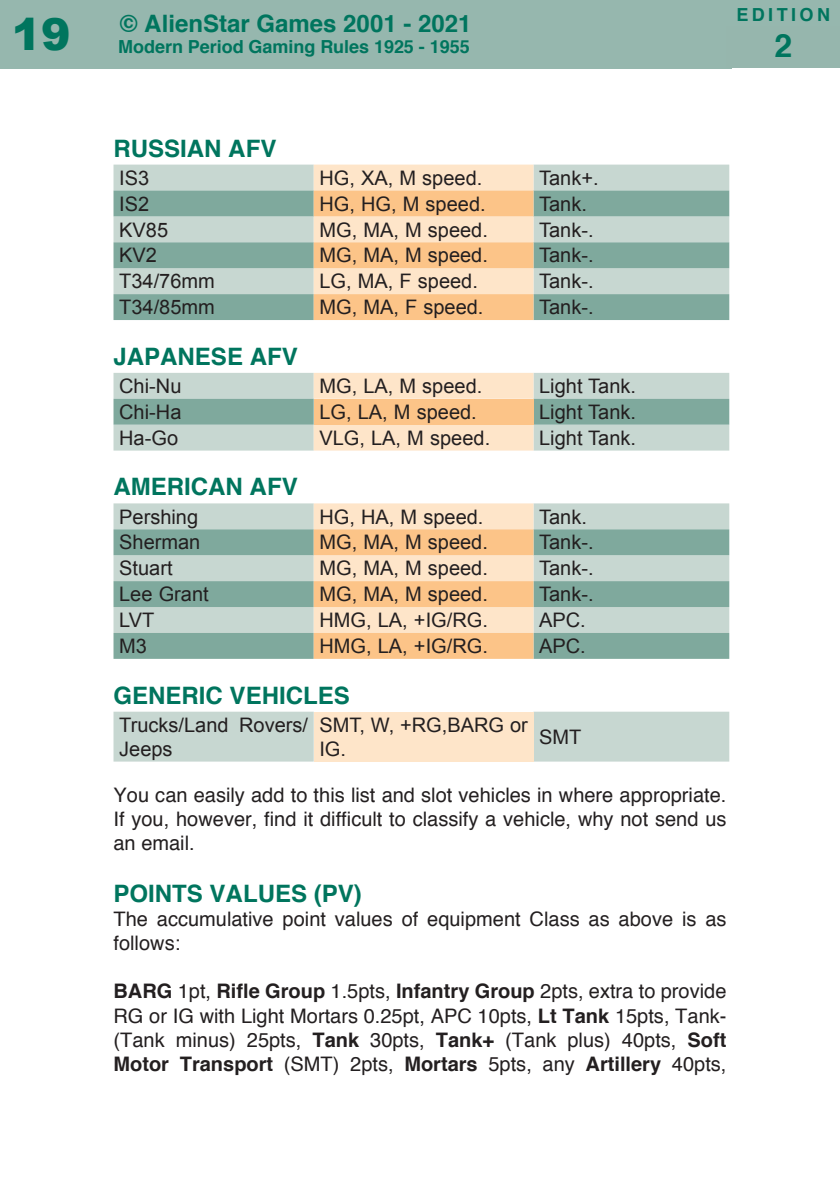
<style>
.page{position:relative;width:840px;height:1191px;background:#fff}
.page>*{position:absolute;margin:0;border:0;box-sizing:border-box;transform-origin:0 0}
.t1{font:900 44px "Arial";color:#00755e}
.t2{font:700 32px "Helvetica";color:#00755e}
.t3{font:700 24px "Helvetica";color:#00755e}
.t4{font:20px/24px "Arial";color:#231f20}
.t5{font:20px/24px "Helvetica";color:#231f20;text-align:justify}
.t6{font:700 18px "Helvetica";letter-spacing:-.005em;color:#00755e}
.t7{font:700 18px "Helvetica";letter-spacing:.19em;color:#00755e}
.s1{font-weight:700}
</style>
<div class="page">
<div style="left:0;top:0;width:82px;height:68px;background:#96b7ae"></div>
<div style="left:77px;top:0;width:654px;height:68px;background:#96b7ae"></div>
<div style="left:726px;top:0;width:113px;height:28px;background:#96b7ae"></div>
<div style="left:726px;top:26px;width:113px;height:42px;background:#96b6ad"></div>
<div style="left:113px;top:711px;width:615px;height:50px;background:#c7d7d1"></div>
<div style="left:313px;top:711px;width:220px;height:50px;background:#fee5c9"></div>
<div style="left:113px;top:503px;width:615px;height:26px;background:#c7d7d1"></div>
<svg style="left:113px;top:529px;width:615px;height:130px;background:#9cbbb2"></svg>
<svg style="left:313px;top:503px;width:220px;height:156px;background:#fcd4a9"></svg>
<svg style="left:113px;top:373px;width:615px;height:77px;background:#c5d0c2"></svg>
<div style="left:313px;top:399px;width:220px;height:26px;background:#fcc488"></div>
<div style="left:113px;top:165px;width:615px;height:25px;background:#c7d7d1"></div>
<svg style="left:113px;top:190px;width:615px;height:130px;background:#9cbbb2"></svg>
<svg style="left:313px;top:165px;width:220px;height:155px;background:#fcd4a9"></svg>
<h1 class="t1" style="left:12px;top:18px;width:60px">19</h1>
<p class="t7" style="left:736px;top:7px;width:95px">EDITION</p>
<p class="t3" style="left:120px;top:14px;width:353px">© AlienStar Games 2001 - 2021</p>
<p class="t6" style="left:118px;top:40px;width:353px">Modern Period Gaming Rules 1925 - 1955</p>
<h2 class="t2" style="left:773px;top:33px;width:19px">2</h2>
<p class="t3" style="left:113px;top:139px;width:164px">RUSSIAN AFV</p>
<p class="t4" style="left:119px;top:167px;width:32px">IS3</p>
<p class="t4" style="left:319px;top:167px;width:164px">HG, XA, M speed.</p>
<p class="t4" style="left:539px;top:167px;width:61px">Tank+.</p>
<p class="t4" style="left:119px;top:193px;width:32px">IS2</p>
<p class="t4" style="left:319px;top:193px;width:168px">HG, HG, M speed.</p>
<p class="t4" style="left:539px;top:193px;width:49px">Tank.</p>
<p class="t4" style="left:119px;top:219px;width:50px">KV85</p>
<p class="t4" style="left:319px;top:219px;width:170px">MG, MA, M speed.</p>
<p class="t4" style="left:539px;top:219px;width:56px">Tank-.</p>
<p class="t4" style="left:119px;top:245px;width:39px">KV2</p>
<p class="t4" style="left:319px;top:245px;width:170px">MG, MA, M speed.</p>
<p class="t4" style="left:539px;top:245px;width:56px">Tank-.</p>
<p class="t4" style="left:119px;top:271px;width:97px">T34/76mm</p>
<p class="t4" style="left:319px;top:271px;width:160px">LG, MA, F speed.</p>
<p class="t4" style="left:539px;top:271px;width:56px">Tank-.</p>
<p class="t4" style="left:119px;top:297px;width:97px">T34/85mm</p>
<p class="t4" style="left:319px;top:297px;width:165px">MG, MA, F speed.</p>
<p class="t4" style="left:539px;top:297px;width:56px">Tank-.</p>
<p class="t3" style="left:113px;top:347px;width:186px">JAPANESE AFV</p>
<p class="t4" style="left:119px;top:376px;width:64px">Chi-Nu</p>
<p class="t4" style="left:319px;top:376px;width:164px">MG, LA, M speed.</p>
<p class="t4" style="left:539px;top:376px;width:98px">Light Tank.</p>
<p class="t4" style="left:119px;top:401px;width:64px">Chi-Ha</p>
<p class="t4" style="left:319px;top:401px;width:159px">LG, LA, M speed.</p>
<p class="t4" style="left:539px;top:401px;width:98px">Light Tank.</p>
<p class="t4" style="left:119px;top:427px;width:60px">Ha-Go</p>
<p class="t4" style="left:319px;top:427px;width:172px">VLG, LA, M speed.</p>
<p class="t4" style="left:539px;top:427px;width:98px">Light Tank.</p>
<p class="t3" style="left:113px;top:477px;width:185px">AMERICAN AFV</p>
<p class="t4" style="left:119px;top:506px;width:80px">Pershing</p>
<p class="t4" style="left:319px;top:506px;width:165px">HG, HA, M speed.</p>
<p class="t4" style="left:539px;top:506px;width:49px">Tank.</p>
<p class="t4" style="left:119px;top:532px;width:83px">Sherman</p>
<p class="t4" style="left:319px;top:532px;width:170px">MG, MA, M speed.</p>
<p class="t4" style="left:539px;top:532px;width:56px">Tank-.</p>
<p class="t4" style="left:119px;top:558px;width:55px">Stuart</p>
<p class="t4" style="left:319px;top:558px;width:170px">MG, MA, M speed.</p>
<p class="t4" style="left:539px;top:558px;width:56px">Tank-.</p>
<p class="t4" style="left:119px;top:584px;width:91px">Lee Grant</p>
<p class="t4" style="left:319px;top:584px;width:170px">MG, MA, M speed.</p>
<p class="t4" style="left:539px;top:584px;width:56px">Tank-.</p>
<p class="t4" style="left:119px;top:610px;width:37px">LVT</p>
<p class="t4" style="left:319px;top:610px;width:170px">HMG, LA, +IG/RG.</p>
<p class="t4" style="left:539px;top:610px;width:48px">APC.</p>
<p class="t4" style="left:119px;top:636px;width:29px">M3</p>
<p class="t4" style="left:319px;top:636px;width:170px">HMG, LA, +IG/RG.</p>
<p class="t4" style="left:539px;top:636px;width:48px">APC.</p>
<p class="t3" style="left:113px;top:685px;width:238px">GENERIC VEHICLES</p>
<p class="t4" style="left:119px;top:714px;width:190px">Trucks/Land Rovers/<br>Jeeps</p>
<p class="t4" style="left:319px;top:714px;width:210px">SMT, W, +RG,BARG or<br>IG.</p>
<p class="t4" style="left:539px;top:726px;width:44px">SMT</p>
<p class="t5" style="left:113px;top:784px;width:614px">You can easily add to this list and slot vehicles in where appropriate.<br>If you, however, find it difficult to classify a vehicle, why not send us an email.</p>
<p class="t3" style="left:113px;top:884px;width:250px">POINTS VALUES (PV)</p>
<p class="t5" style="left:113px;top:908px;width:614px">The accumulative point values of equipment Class as above is as follows:</p>
<p class="t5" style="left:113px;top:980px;width:614px"><span class="s1">BARG</span> 1pt, <span class="s1">Rifle Group</span> 1.5pts, <span class="s1">Infantry Group</span> 2pts, extra to provide RG or IG with Light Mortars 0.25pt, APC 10pts, <span class="s1">Lt Tank</span> 15pts, Tank-(Tank minus) 25pts, <span class="s1">Tank</span> 30pts, <span class="s1">Tank+</span> (Tank plus) 40pts, <span class="s1">Soft Motor Transport</span> (SMT) 2pts, <span class="s1">Mortars</span> 5pts, any <span class="s1">Artillery</span> 40pts,</p>
</div>
